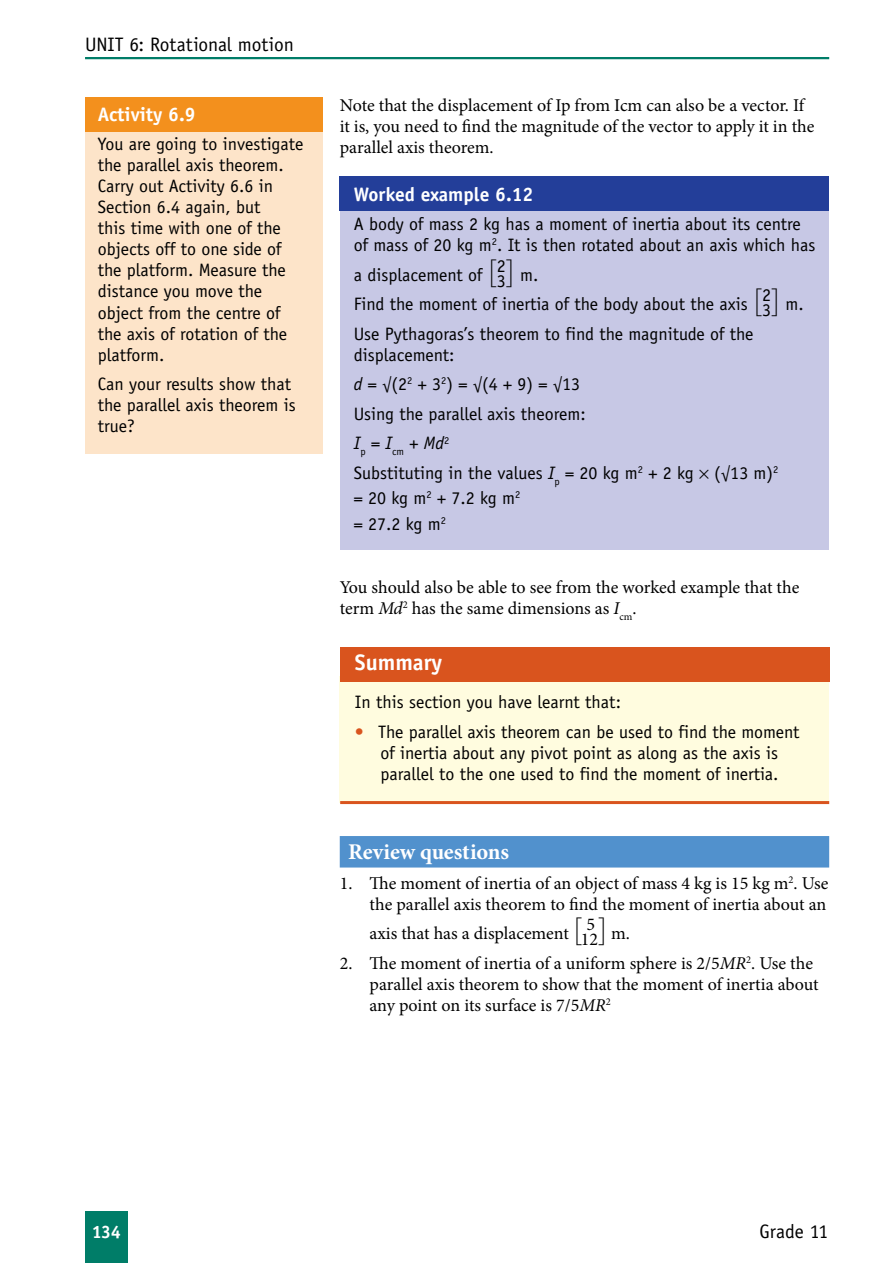
<style>
.page{position:relative;width:893px;height:1263px;background:#fff}
.page>*{position:absolute;margin:0;border:0;box-sizing:border-box;transform-origin:0 0}
.t1{font:700 22.5px "Minion Pro";letter-spacing:-.01em;color:#fff}
.t2{font:700 22.5px "Officina Sans Std";color:#fff}
.t3{font:19.5px "Officina Sans Std";letter-spacing:-.005em;color:#000}
.t4{font:700 19.5px "Officina Sans Std";color:#fff}
.t5{font:18px/21px "Officina Sans Std";color:#000}
.t6{font:18px/21px "Minion Pro";letter-spacing:-.005em;color:#000}
.t7{font:700 18px "Officina Sans Std";color:#fff}
.s1{font-family:"Swiss 721 BT";font-weight:100;font-size:30px}
.s2{font-style:italic}
.s3{color:#d9541e}
</style>
<div class="page">
<div style="left:85px;top:1212px;width:43px;height:51px;background:#007d68"></div>
<hr style="left:85px;top:57px;width:744px;height:2px;background:#007d68">
<div style="left:340px;top:211px;width:489px;height:339px;background:#c7c8e5"></div>
<div style="left:340px;top:177px;width:489px;height:34px;background:#233e99"></div>
<div style="left:85px;top:132px;width:238px;height:321px;background:#fde4c9"></div>
<div style="left:85px;top:98px;width:238px;height:34px;background:#f3901d"></div>
<div style="left:339px;top:676px;width:489px;height:126px;background:#fffcdf"></div>
<div style="left:340px;top:646px;width:489px;height:35px;background:#d9541e"></div>
<hr style="left:340px;top:801px;width:489px;height:3px;background:#d9541e">
<div style="left:340px;top:836px;width:489px;height:31px;background:#5191cd"></div>
<p class="t3" style="left:85px;top:33px;width:210px">UNIT 6: Rotational motion</p>
<p class="t4" style="left:98px;top:102px;width:99px">Activity 6.9</p>
<p class="t5" style="left:98px;top:134px;width:207px">You are going to investigate the parallel axis theorem.<br>Carry out Activity 6.6 in<br>Section 6.4 again, but<br>this time with one of the objects off to one side of the platform. Measure the distance you move the object from the centre of the axis of rotation of the platform.</p>
<p class="t5" style="left:98px;top:373px;width:200px">Can your results show that the parallel axis theorem is true?</p>
<p class="t6" style="left:340px;top:95px;width:476px">Note that the displacement of Ip from Icm can also be a vector. If it is, you need to find the magnitude of the vector to apply it in the parallel axis theorem.</p>
<p class="t4" style="left:354px;top:182px;width:181px">Worked example 6.12</p>
<p class="t5" style="left:354px;top:214px;width:463px">A body of mass 2 kg has a moment of inertia about its centre of mass of 20 kg m<sup>2</sup>. It is then rotated about an axis which has</p>
<p class="t5" style="left:354px;top:264px;width:153px">a displacement of <span class="s1">[</span>2</p>
<p class="t5" style="left:354px;top:260px;width:419px;line-height:29.5px;text-indent:143px">3<span class="s1">]</span> m.<br>Find the moment of inertia of the body about the axis <span class="s1">[</span>2</p>
<p class="t5" style="left:762px;top:294px;width:43px">3<span class="s1">]</span> m.</p>
<p class="t5" style="left:354px;top:323px;width:401px">Use Pythagoras’s theorem to find the magnitude of the displacement:</p>
<p class="t5" style="left:354px;top:370px;width:426px;line-height:29.5px"><span class="s2">d</span> = √(2<sup>2</sup> + 3<sup>2</sup>) = √(4 + 9) = √13<br>Using the parallel axis theorem:<br><span class="s2">I</span><sub>p</sub> = <span class="s2">I</span><sub>cm</sub> + <span class="s2">Md</span><sup>2<br></sup>Substituting in the values <span class="s2">I</span><sub>p</sub> = 20 kg m<sup>2</sup> + 2 kg (√13 m)<sup>2</sup></p>
<p class="t5" style="left:354px;top:486px;width:168px;line-height:25.2px">= 20 kg m<sup>2</sup> + 7.2 kg m<sup>2 </sup>= 27.2 kg m<sup>2</sup></p>
<p class="t6" style="left:340px;top:577px;width:461px">You should also be able to see from the worked example that the term <span class="s2">Md</span><sup>2</sup> has the same dimensions as <span class="s2">I</span><sub>cm</sub>.</p>
<p class="t2" style="left:355px;top:649px;width:89px">Summary</p>
<p class="t5" style="left:355px;top:692px;width:268px">In this section you have learnt that:</p>
<p class="t5" style="left:355px;top:721px;width:446px;text-align:center"><span class="s3">•</span> The parallel axis theorem can be used to find the moment of inertia about any pivot point as along as the axis is parallel to the one used to find the moment of inertia.</p>
<p class="t1" style="left:348px;top:836px;width:162px">Review questions</p>
<p class="t6" style="left:340px;top:872px;width:490px;text-align:right">1. The moment of inertia of an object of mass 4 kg is 15 kg m<sup>2</sup>. Use the parallel axis theorem to find the moment of inertia about an</p>
<p class="t6" style="left:370px;top:923px;width:227px">axis that has a displacement <span class="s1">[</span> 5</p>
<p class="t6" style="left:581px;top:926px;width:51px">12<sup>]</sup> m.</p>
<p class="t6" style="left:370px;top:952px;width:451px;text-indent:-30px">2. The moment of inertia of a uniform sphere is 2/5<span class="s2">MR</span><sup>2</sup>. Use the parallel axis theorem to show that the moment of inertia about any point on its surface is 7/5<span class="s2">MR</span><sup>2</sup></p>
<p class="t7" style="left:92px;top:1221px;width:31px">134</p>
<p class="t3" style="left:760px;top:1220px;width:70px">Grade 11</p>
</div>
